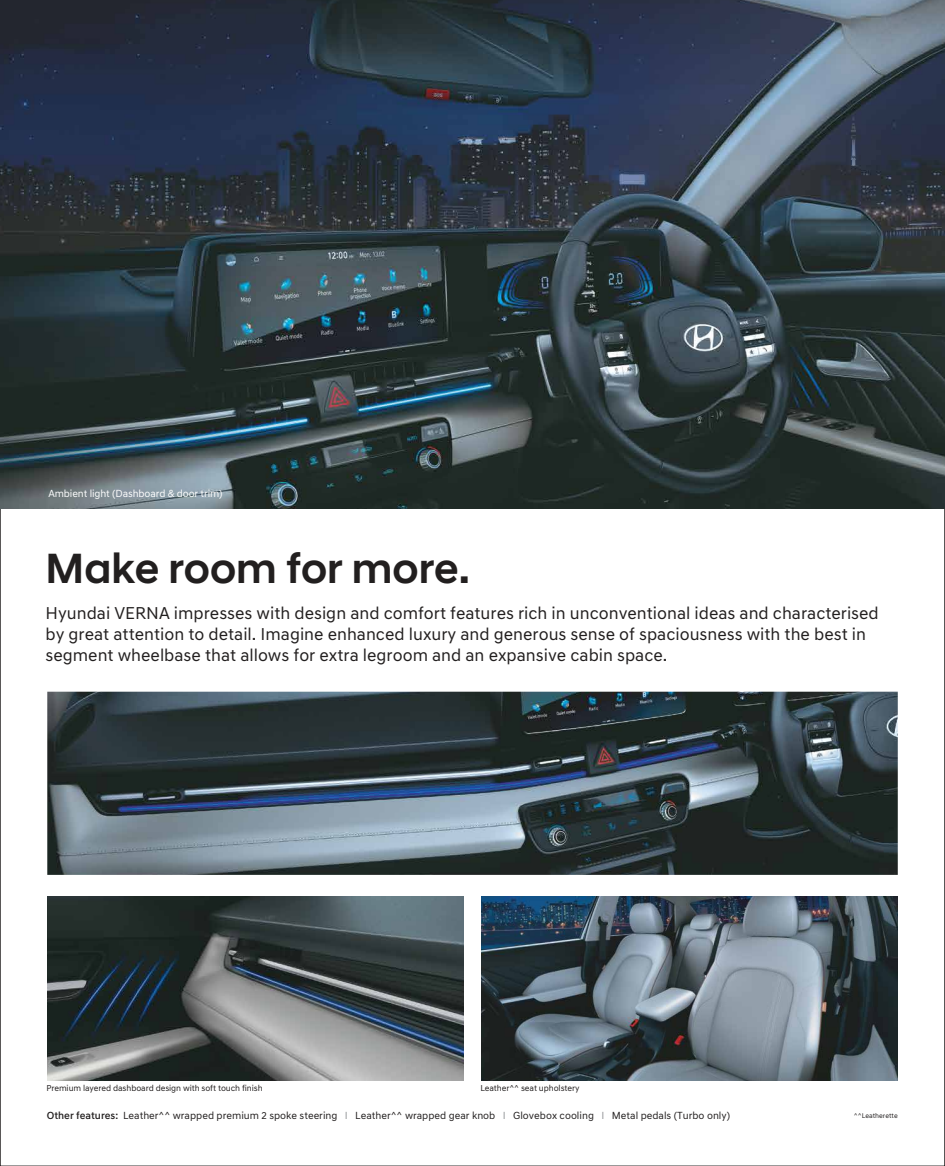
<style>
.page{position:relative;width:945px;height:1166px;background:#fff}
.page>*{position:absolute;margin:0;border:0;box-sizing:border-box;transform-origin:0 0}
.t1{font:500 43.05px "Hyundai Sans Head";color:#221f1f}
.t2{font:17.5px/21px "Hyundai Sans Text";color:#221f1f}
.t3{font:10.5px "Hyundai Sans Text";color:#221f1f}
.t4{font:10.5px "Hyundai Sans Text";letter-spacing:-.01em;color:#fefefe}
.t5{font:8.75px "Hyundai Sans Text";letter-spacing:-.01em;color:#221f1f}
.t6{font:7px "Hyundai Sans Text";color:#221f1f}
.s1{font-weight:500}
.s2{color:#939598}
</style>
<div class="page">
<img style="left:0;top:0;width:945px;height:508px">
<img style="left:47px;top:691px;width:851px;height:184px">
<img style="left:481px;top:897px;width:417px;height:183px">
<img style="left:47px;top:897px;width:417px;height:183px">
<p class="t4" style="left:48px;top:487px;width:176px">Ambient light (Dashboard &amp; door trim)</p>
<h1 class="t1" style="left:46px;top:542px;width:426px">Make room for more.</h1>
<p class="t2" style="left:46px;top:602px;width:835px">Hyundai VERNA impresses with design and comfort features rich in unconventional ideas and characterised by great attention to detail. Imagine enhanced luxury and generous sense of spaciousness with the best in segment wheelbase that allows for extra legroom and an expansive cabin space.</p>
<p class="t5" style="left:46px;top:1082px;width:218px">Premium layered dashboard design with soft touch finish</p>
<p class="t5" style="left:480px;top:1082px;width:101px">Leather^^ seat upholstery</p>
<p class="t3" style="left:47px;top:1108px;width:685px"><span class="s1">Other features:</span> Leather^^ wrapped premium 2 spoke steering <span class="s2">I</span> Leather^^ wrapped gear knob <span class="s2">I</span> Glovebox cooling <span class="s2">I</span> Metal pedals (Turbo only)</p>
<p class="t6" style="left:854px;top:1110px;width:45px">^^Leatherette</p>
</div>
